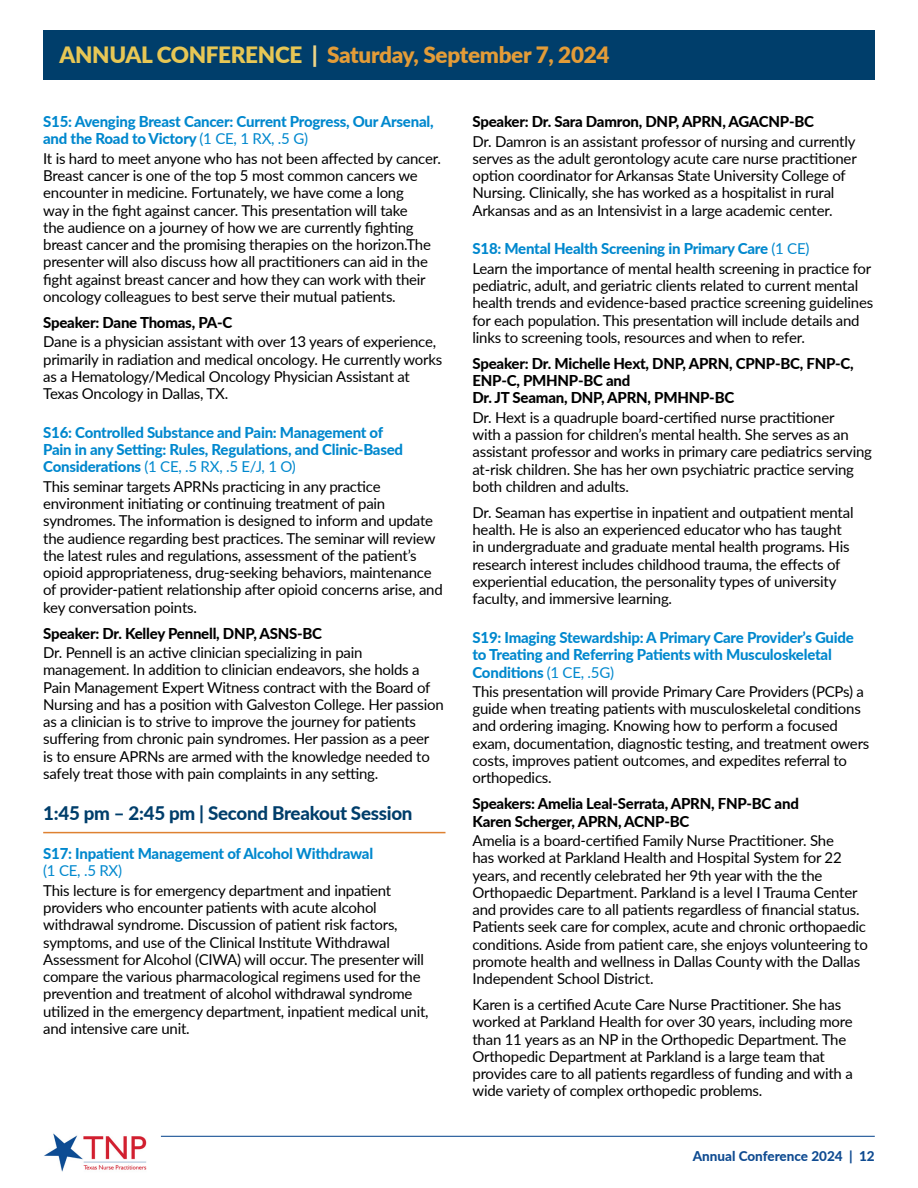
<style>
.page{position:relative;width:918px;height:1188px;background:#fff}
.page>*{position:absolute;margin:0;border:0;box-sizing:border-box;transform-origin:0 0}
.t1{font:900 22.5px "Lato";letter-spacing:-.015em;color:#e39c38}
.t2{font:800 18.75px "Lato";letter-spacing:-.015em;color:#003e6b}
.t3{font:15px/17.2px "Lato";letter-spacing:-.015em;color:#000}
.t4{font:800 15px/17.2px "Lato";letter-spacing:-.015em;color:#0088ce}
.t5{font:800 15px/17.2px "Lato";letter-spacing:-.015em;color:#000}
.t6{font:15px "Lato";color:#0088ce}
.t7{font:800 13.5px "Lato";color:#0f4b91}
.s1{color:#e7c755}
.s2{color:#eed588}
.s3{font-weight:400}
.s4{font-weight:800;color:#0088ce}
.s5{color:#0088ce}
</style>
<div class="page">
<img style="left:44px;top:1133px;width:102px;height:39px">
<hr style="left:161px;top:1136px;width:714px;height:1px;background:#0f4b91">
<hr style="left:43px;top:832px;width:403px;height:1px;background:#de8131">
<div style="left:43px;top:30px;width:832px;height:50px;background:#003e6b"></div>
<h1 class="t1" style="left:59px;top:38px;width:552px"><span class="s1">ANNUAL CONFERENCE</span> <span class="s2">|</span> Saturday, September 7, 2024</h1>
<p class="t4" style="left:43px;top:112px;width:392px">S15: Avenging Breast Cancer: Current Progress, Our Arsenal, and the Road to Victory <span class="s3">(1 CE, 1 RX, .5 G)</span></p>
<p class="t3" style="left:43px;top:149px;width:399px">It is hard to meet anyone who has not been affected by cancer.<br>Breast cancer is one of the top 5 most common cancers we encounter in medicine. Fortunately, we have come a long<br>way in the fight against cancer. This presentation will take<br>the audience on a journey of how we are currently fighting breast cancer and the promising therapies on the horizon.The presenter will also discuss how all practitioners can aid in the fight against breast cancer and how they can work with their oncology colleagues to best serve their mutual patients.</p>
<p class="t5" style="left:43px;top:313px;width:191px">Speaker: Dane Thomas, PA-C</p>
<p class="t3" style="left:43px;top:333px;width:401px">Dane is a physician assistant with over 13 years of experience, primarily in radiation and medical oncology. He currently works as a Hematology/Medical Oncology Physician Assistant at Texas Oncology in Dallas, TX.</p>
<p class="t4" style="left:43px;top:423px;width:362px">S16: Controlled Substance and Pain: Management of<br>Pain in any Setting: Rules, Regulations, and Clinic-Based<br>Considerations <span class="s3">(1 CE, .5 RX, .5 E/J, 1 O)</span></p>
<p class="t3" style="left:43px;top:477px;width:401px">This seminar targets APRNs practicing in any practice environment initiating or continuing treatment of pain syndromes. The information is designed to inform and update the audience regarding best practices. The seminar will review the latest rules and regulations, assessment of the patient’s opioid appropriateness, drug-seeking behaviors, maintenance of provider-patient relationship after opioid concerns arise, and key conversation points.</p>
<p class="t5" style="left:43px;top:624px;width:281px">Speaker: Dr. Kelley Pennell, DNP, ASNS-BC</p>
<p class="t3" style="left:43px;top:643px;width:402px">Dr. Pennell is an active clinician specializing in pain management. In addition to clinician endeavors, she holds a Pain Management Expert Witness contract with the Board of Nursing and has a position with Galveston College. Her passion as a clinician is to strive to improve the journey for patients suffering from chronic pain syndromes. Her passion as a peer<br>is to ensure APRNs are armed with the knowledge needed to safely treat those with pain complaints in any setting.</p>
<p class="t2" style="left:43px;top:799px;width:371px">1:45 pm – 2:45 pm | Second Breakout Session</p>
<p class="t4" style="left:43px;top:844px;width:332px">S17: Inpatient Management of Alcohol Withdrawal</p>
<p class="t6" style="left:43px;top:860px;width:80px">(1 CE, .5 RX)</p>
<p class="t3" style="left:43px;top:881px;width:387px">This lecture is for emergency department and inpatient providers who encounter patients with acute alcohol withdrawal syndrome. Discussion of patient risk factors, symptoms, and use of the Clinical Institute Withdrawal Assessment for Alcohol (CIWA) will occur. The presenter will compare the various pharmacological regimens used for the prevention and treatment of alcohol withdrawal syndrome utilized in the emergency department, inpatient medical unit, and intensive care unit.</p>
<p class="t5" style="left:472px;top:112px;width:343px">Speaker: Dr. Sara Damron, DNP, APRN, AGACNP-BC</p>
<p class="t3" style="left:472px;top:132px;width:386px">Dr. Damron is an assistant professor of nursing and currently serves as the adult gerontology acute care nurse practitioner option coordinator for Arkansas State University College of Nursing. Clinically, she has worked as a hospitalist in rural Arkansas and as an Intensivist in a large academic center.</p>
<p class="t3" style="left:472px;top:239px;width:400px;line-height:19.4px"><span class="s4">S18: Mental Health Screening in Primary Care</span> <span class="s5">(1 CE)<br></span>Learn the importance of mental health screening in practice for</p>
<p class="t3" style="left:472px;top:276px;width:402px">pediatric, adult, and geriatric clients related to current mental health trends and evidence-based practice screening guidelines for each population. This presentation will include details and links to screening tools, resources and when to refer.</p>
<p class="t5" style="left:472px;top:354px;width:383px">Speaker: Dr. Michelle Hext, DNP, APRN, CPNP-BC, FNP-C,<br>ENP-C, PMHNP-BC and<br>Dr. JT Seaman, DNP, APRN, PMHNP-BC</p>
<p class="t3" style="left:472px;top:408px;width:401px">Dr. Hext is a quadruple board-certified nurse practitioner<br>with a passion for children’s mental health. She serves as an assistant professor and works in primary care pediatrics serving at-risk children. She has her own psychiatric practice serving both children and adults.</p>
<p class="t3" style="left:472px;top:503px;width:383px">Dr. Seaman has expertise in inpatient and outpatient mental health. He is also an experienced educator who has taught in undergraduate and graduate mental health programs. His research interest includes childhood trauma, the effects of experiential education, the personality types of university faculty, and immersive learning.</p>
<p class="t4" style="left:472px;top:628px;width:383px">S19: Imaging Stewardship: A Primary Care Provider’s Guide to Treating and Referring Patients with Musculoskeletal<br>Conditions <span class="s3">(1 CE, .5G)</span></p>
<p class="t3" style="left:472px;top:682px;width:398px">This presentation will provide Primary Care Providers (PCPs) a guide when treating patients with musculoskeletal conditions and ordering imaging. Knowing how to perform a focused exam, documentation, diagnostic testing, and treatment owers costs, improves patient outcomes, and expedites referral to orthopedics.</p>
<p class="t5" style="left:472px;top:795px;width:328px">Speakers: Amelia Leal-Serrata, APRN, FNP-BC and<br>Karen Scherger, APRN, ACNP-BC</p>
<p class="t3" style="left:472px;top:831px;width:397px">Amelia is a board-certified Family Nurse Practitioner. She<br>has worked at Parkland Health and Hospital System for 22 years, and recently celebrated her 9th year with the the Orthopaedic Department. Parkland is a level I Trauma Center and provides care to all patients regardless of financial status.<br>Patients seek care for complex, acute and chronic orthopaedic conditions. Aside from patient care, she enjoys volunteering to promote health and wellness in Dallas County with the Dallas Independent School District.</p>
<p class="t3" style="left:472px;top:996px;width:382px">Karen is a certified Acute Care Nurse Practitioner. She has worked at Parkland Health for over 30 years, including more than 11 years as an NP in the Orthopedic Department. The Orthopedic Department at Parkland is a large team that provides care to all patients regardless of funding and with a wide variety of complex orthopedic problems.</p>
<p class="t7" style="left:693px;top:1146px;width:184px">Annual Conference 2024 | 12</p>
</div>
